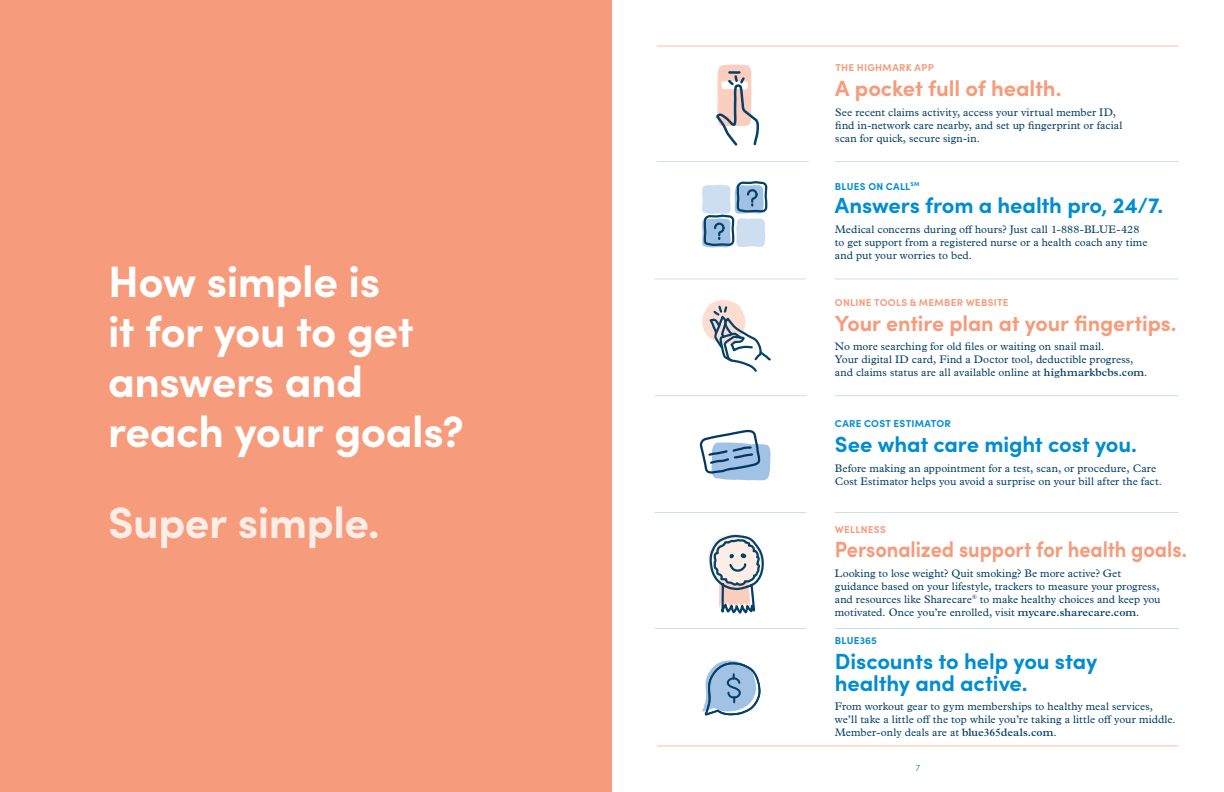
<style>
.page{position:relative;width:1224px;height:792px;background:#fff}
.page>*{position:absolute;margin:0;border:0;box-sizing:border-box;transform-origin:0 0}
.t1{font:700 44px/50px "Sofia Pro";letter-spacing:-.01em;color:#fff}
.t2{font:700 44px "Sofia Pro";letter-spacing:-.01em;color:#fdede7}
.basic_body{font:700 22px/22px "Sofia Pro";letter-spacing:-.005em;color:#008dd1}
.basic_body-2{font:700 22px "Sofia Pro";letter-spacing:-.005em;color:#f69b7b}
.basic_body-3{font:700 22px "Sofia Pro";letter-spacing:-.005em;color:#f69b7b;scale:.91 1}
.basic_body-4{font:11px/13px "Plantin MT Pro";letter-spacing:.005em;color:#064166}
.t3{font:700 10px "Sofia Pro";letter-spacing:.03em;color:#f69b7b}
.basic_body-5{font:700 10px "Sofia Pro";letter-spacing:.025em;color:#008dd1}
.t4{font:300 9px "Sofia Pro";color:#008dd1}
.s1{font-weight:600}
</style>
<div class="page">
<div style="left:0;top:0;width:612px;height:792px;background:#f69b7b"></div>
<hr style="left:657px;top:745px;width:522px;height:2px;background:#fdddd1">
<hr style="left:657px;top:45px;width:522px;height:2px;background:#fdddd1">
<svg style="left:702px;top:181px;width:65px;height:66px"></svg>
<svg style="left:702px;top:300px;width:69px;height:72px"></svg>
<svg style="left:702px;top:534px;width:62px;height:182px"></svg>
<hr style="left:835px;top:161px;width:344px;height:1px;background:#cddef1">
<hr style="left:835px;top:278px;width:344px;height:1px;background:#cddef1">
<hr style="left:657px;top:161px;width:152px;height:1px;background:#cddef1">
<hr style="left:654px;top:278px;width:152px;height:1px;background:#cddef1">
<hr style="left:835px;top:395px;width:344px;height:1px;background:#cddef1">
<hr style="left:835px;top:628px;width:344px;height:1px;background:#cddef1">
<hr style="left:835px;top:512px;width:344px;height:1px;background:#cddef1">
<hr style="left:654px;top:395px;width:152px;height:1px;background:#cddef1">
<hr style="left:654px;top:628px;width:152px;height:1px;background:#cddef1">
<hr style="left:654px;top:512px;width:152px;height:1px;background:#cddef1">
<svg style="left:700px;top:430px;width:71px;height:51px"></svg>
<svg style="left:716px;top:65px;width:43px;height:81px"></svg>
<p class="t1" style="left:108px;top:253px;width:357px">How simple is<br>it for you to get answers and reach your goals?</p>
<p class="t2" style="left:108px;top:488px;width:273px">Super simple.</p>
<p class="t3" style="left:835px;top:60px;width:100px">THE HIGHMARK APP</p>
<p class="basic_body-2" style="left:835px;top:72px;width:228px">A pocket full of health.</p>
<p class="basic_body-4" style="left:835px;top:106px;width:289px">See recent claims activity, access your virtual member ID, find in-network care nearby, and set up fingerprint or facial scan for quick, secure sign-in.</p>
<p class="basic_body-5" style="left:835px;top:178px;width:86px">BLUES ON CALL<sup>SM</sup></p>
<p class="basic_body" style="left:835px;top:193px;width:330px">Answers from a health pro, 24/7.</p>
<p class="basic_body-4" style="left:835px;top:223px;width:314px">Medical concerns during off hours? Just call 1-888-BLUE-428 to get support from a registered nurse or a health coach any time and put your worries to bed.</p>
<p class="t3" style="left:835px;top:295px;width:175px">ONLINE TOOLS &amp; MEMBER WEBSITE</p>
<p class="basic_body-2" style="left:835px;top:306px;width:343px">Your entire plan at your fingertips.</p>
<p class="basic_body-4" style="left:835px;top:340px;width:314px">No more searching for old files or waiting on snail mail.<br>Your digital ID card, Find a Doctor tool, deductible progress, and claims status are all available online at <span class="s1">highmarkbcbs.com</span>.</p>
<p class="basic_body-5" style="left:835px;top:416px;width:117px">CARE COST ESTIMATOR</p>
<p class="basic_body" style="left:835px;top:432px;width:304px">See what care might cost you.</p>
<p class="basic_body-4" style="left:835px;top:462px;width:329px">Before making an appointment for a test, scan, or procedure, Care<br>Cost Estimator helps you avoid a surprise on your bill after the fact.</p>
<p class="t3" style="left:835px;top:521px;width:52px">WELLNESS</p>
<p class="basic_body-3" style="left:835px;top:533px;width:388px">Personalized support for health goals.</p>
<p class="basic_body-4" style="left:835px;top:567px;width:327px">Looking to lose weight? Quit smoking? Be more active? Get guidance based on your lifestyle, trackers to measure your progress, and resources like Sharecare<sup>®</sup> to make healthy choices and keep you motivated. Once you’re enrolled, visit <span class="s1">mycare.sharecare.com</span>.</p>
<p class="basic_body-5" style="left:835px;top:633px;width:43px">BLUE365</p>
<p class="basic_body" style="left:835px;top:648px;width:264px">Discounts to help you stay healthy and active.</p>
<p class="basic_body-4" style="left:835px;top:700px;width:342px">From workout gear to gym memberships to healthy meal services, we’ll take a little off the top while you’re taking a little off your middle.<br>Member-only deals are at <span class="s1">blue365deals.com</span>.</p>
<p class="t4" style="left:916px;top:761px;width:6px">7</p>
</div>
